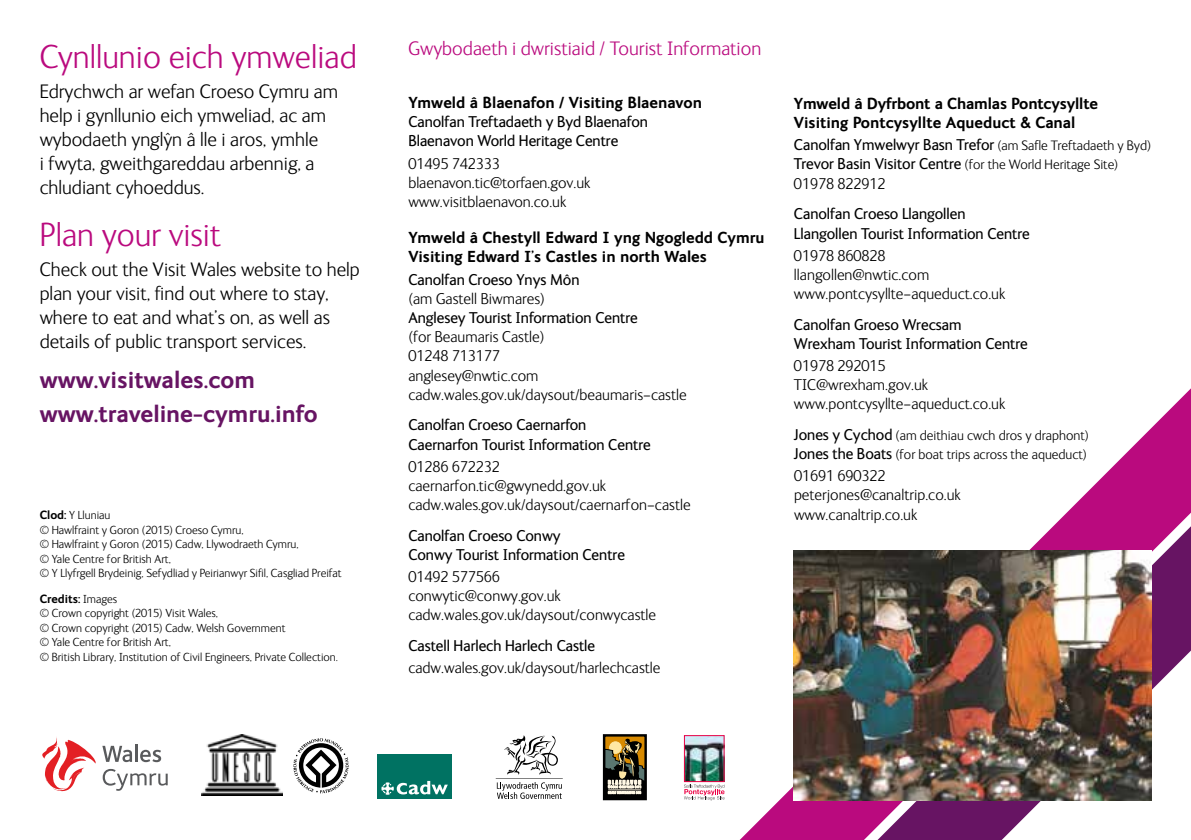
<style>
.page{position:relative;width:1191px;height:840px;background:#fff}
.page>*{position:absolute;margin:0;border:0;box-sizing:border-box;transform-origin:0 0}
.t1{font:300 34px "FS Ingrid";color:#ba0a7e}
.t2{font:700 24px/34.4px "FS Ingrid";color:#671463}
.t3{font:300 20px/24px "FS Ingrid";color:#000}
.t4{font:300 20px "FS Ingrid";color:#ba0a7e}
.t5{font:300 16px/19.2px "FS Ingrid";color:#000}
.t6{font:16px/19.2px "FS Ingrid";color:#000}
.t7{font:700 16px/19.2px "FS Ingrid";color:#000}
.t8{font:300 14px/19.2px "FS Ingrid";color:#000}
.t9{font:300 12px/14.4px "FS Ingrid";color:#000}
.s1{font-weight:700}
.s2{font-weight:300;font-size:14px}
.s3{font-weight:400;font-size:16px}
</style>
<div class="page">
<svg style="left:740px;top:388px;width:451px;height:451px"></svg>
<svg style="left:877px;top:526px;width:314px;height:313px"></svg>
<img style="left:794px;top:550px;width:357px;height:250px">
<svg style="left:102px;top:745px;width:30px;height:16px"></svg>
<hr style="left:135px;top:744px;width:3px;height:17px;background:#595a5c">
<svg style="left:140px;top:749px;width:21px;height:12px"></svg>
<svg style="left:103px;top:768px;width:65px;height:22px"></svg>
<svg style="left:42px;top:737px;width:54px;height:53px"></svg>
<div style="left:377px;top:753px;width:75px;height:45px;background:#007262"></div>
<svg style="left:381px;top:780px;width:67px;height:14px"></svg>
<svg style="left:496px;top:735px;width:67px;height:63px"></svg>
<div style="left:604px;top:735px;width:41px;height:50px;background:linear-gradient(to right,#d88a00,#d88a00)"></div>
<div style="left:603px;top:733px;width:44px;height:66px;border:2px solid #000"></div>
<svg style="left:603px;top:738px;width:42px;height:59px;background:#6e6141"></svg>
<img style="left:686px;top:736px;width:36px;height:43px">
<div style="left:684px;top:734px;width:40px;height:47px;border:1px solid #ec0044"></div>
<svg style="left:684px;top:784px;width:40px;height:15px"></svg>
<img style="left:201px;top:734px;width:81px;height:60px">
<svg style="left:293px;top:738px;width:56px;height:54px"></svg>
<p class="t1" style="left:40px;top:39px;width:319px">Cynllunio eich ymweliad</p>
<p class="t3" style="left:40px;top:79px;width:300px">Edrychwch ar wefan Croeso Cymru am help i gynllunio eich ymweliad, ac am wybodaeth ynglyˆn â lle i aros, ymhle<br>i fwyta, gweithgareddau arbennig, a chludiant cyhoeddus.</p>
<p class="t1" style="left:40px;top:217px;width:183px">Plan your visit</p>
<p class="t3" style="left:40px;top:257px;width:322px">Check out the Visit Wales website to help plan your visit, fnd out where to stay, where to eat and what’s on, as well as details of public transport services.</p>
<p class="t2" style="left:40px;top:362px;width:279px">www.visitwales.com www.traveline-cymru.info</p>
<p class="t9" style="left:40px;top:508px;width:303px"><span class="s1">Clod:</span> Y Lluniau<br>© Hawlfraint y Goron (2015) Croeso Cymru,<br>© Hawlfraint y Goron (2015) Cadw, Llywodraeth Cymru,<br>© Yale Centre for British Art,<br>© Y Llyfrgell Brydeinig, Sefydliad y Peirianwyr Sif l, Casgliad Preifat</p>
<p class="t9" style="left:40px;top:591px;width:300px"><span class="s1">Credits:</span> Images<br>© Crown copyright (2015) Visit Wales,<br>© Crown copyright (2015) Cadw, Welsh Government<br>© Yale Centre for British Art,<br>© British Library, Institution of Civil Engineers, Private Collection.</p>
<p class="t4" style="left:408px;top:39px;width:354px">Gwybodaeth i dwristiaid / Tourist Information</p>
<p class="t7" style="left:408px;top:93px;width:295px">Ymweld â Blaenafon / Visiting Blaenavon</p>
<p class="t6" style="left:408px;top:112px;width:241px">Canolfan Treftadaeth y Byd Blaenafon<br>Blaenavon World Heritage Centre</p>
<p class="t5" style="left:408px;top:154px;width:184px">01495 742333 blaenavon.tic@torfaen.gov.uk www.visitblaenavon.co.uk</p>
<p class="t7" style="left:408px;top:228px;width:358px">Ymweld â Chestyll Edward I yng Ngogledd Cymru<br>Visiting Edward I’s Castles in north Wales</p>
<p class="t6" style="left:408px;top:270px;width:173px">Canolfan Croeso Ynys Môn</p>
<p class="t5" style="left:408px;top:289px;width:138px">(am Gastell Biwmares)</p>
<p class="t6" style="left:408px;top:308px;width:231px">Anglesey Tourist Information Centre</p>
<p class="t5" style="left:408px;top:327px;width:137px">(for Beaumaris Castle)<br>01248 713177 anglesey@nwtic.com</p>
<p class="t5" style="left:408px;top:385px;width:280px">cadw.wales.gov.uk/daysout/beaumaris-castle</p>
<p class="t6" style="left:408px;top:415px;width:244px">Canolfan Croeso Caernarfon<br>Caernarfon Tourist Information Centre</p>
<p class="t5" style="left:408px;top:457px;width:284px">01286 672232 caernarfon.tic@gwynedd.gov.uk cadw.wales.gov.uk/daysout/caernarfon-castle</p>
<p class="t6" style="left:408px;top:525px;width:218px">Canolfan Croeso Conwy<br>Conwy Tourist Information Centre</p>
<p class="t5" style="left:408px;top:567px;width:249px">01492 577566 conwytic@conwy.gov.uk cadw.wales.gov.uk/daysout/conwycastle</p>
<p class="t6" style="left:408px;top:636px;width:188px">Castell Harlech Harlech Castle</p>
<p class="t5" style="left:408px;top:658px;width:253px">cadw.wales.gov.uk/daysout/harlechcastle</p>
<p class="t7" style="left:794px;top:94px;width:306px">Ymweld â Dyfrbont a Chamlas Pontcysyllte<br>Visiting Pontcysyllte Aqueduct &amp; Canal</p>
<p class="t6" style="left:794px;top:135px;width:359px">Canolfan Ymwelwyr Basn Trefor <span class="s2">(am Saf e Treftadaeth y Byd)</span></p>
<p class="t8" style="left:794px;top:155px;width:326px"><span class="s3">Trevor Basin Visitor Centre</span> (for the World Heritage Site)</p>
<p class="t5" style="left:794px;top:174px;width:93px">01978 822912</p>
<p class="t6" style="left:794px;top:204px;width:237px">Canolfan Croeso Llangollen<br>Llangollen Tourist Information Centre</p>
<p class="t5" style="left:794px;top:246px;width:213px">01978 860828 llangollen@nwtic.com www.pontcysyllte-aqueduct.co.uk</p>
<p class="t6" style="left:794px;top:315px;width:235px">Canolfan Groeso Wrecsam<br>Wrexham Tourist Information Centre</p>
<p class="t5" style="left:794px;top:356px;width:136px">01978 292015<br>TIC@wrexham.gov.uk</p>
<p class="t5" style="left:794px;top:394px;width:213px">www.pontcysyllte-aqueduct.co.uk</p>
<p class="t8" style="left:794px;top:425px;width:296px"><span class="s3">Jones y Cychod</span> (am deithiau cwch dros y draphont)<br><span class="s3">Jones the Boats</span> (for boat trips across the aqueduct)</p>
<p class="t5" style="left:794px;top:466px;width:168px">01691 690322 peterjones@canaltrip.co.uk www.canaltrip.co.uk</p>
</div>
